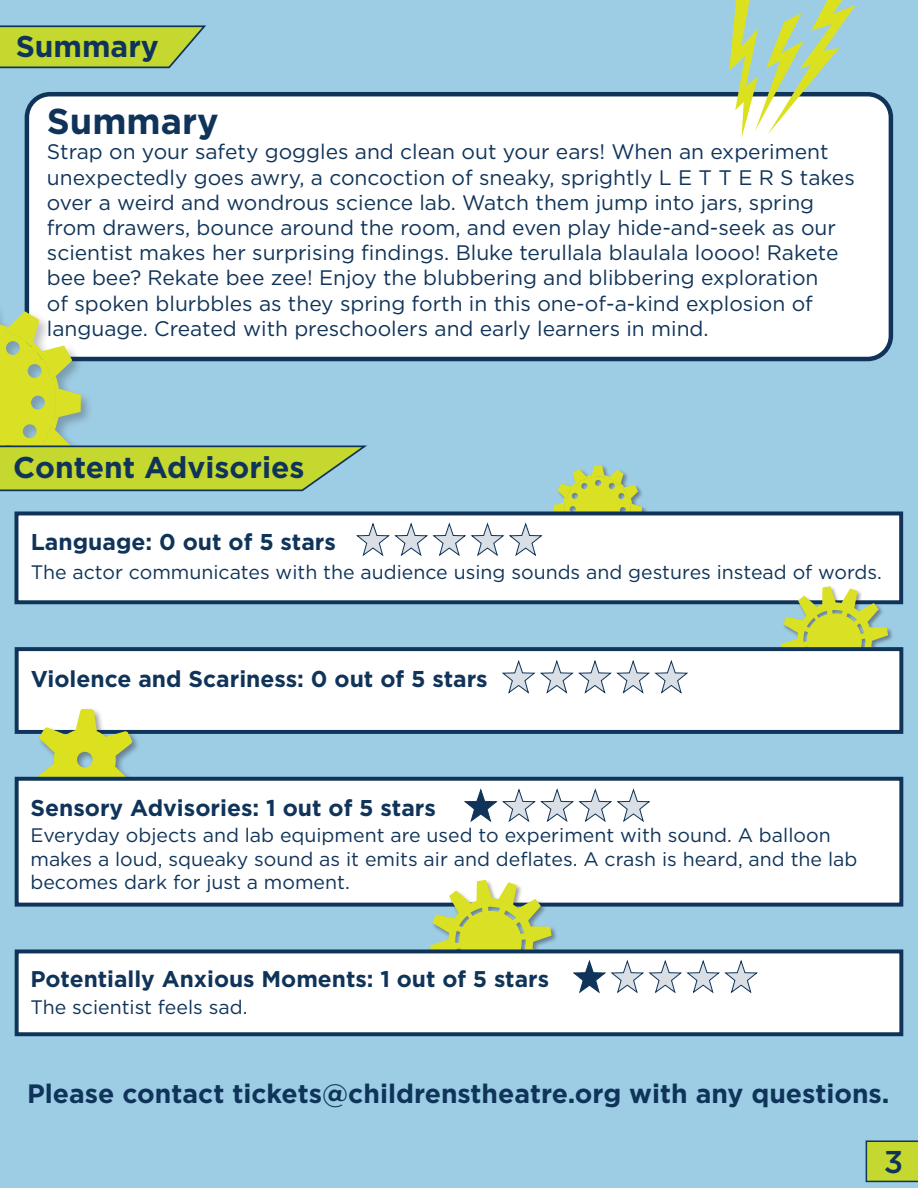
<style>
.page{position:relative;width:918px;height:1188px;background:#9dcde5}
.page>*{position:absolute;margin:0;border:0;box-sizing:border-box;transform-origin:0 0}
.t1{font:700 36px "Gotham";color:#103459}
.page_numbers{font:500 31.5px "Gotham";color:#103459}
.t2{font:700 30px "Gotham";color:#103459}
.t3{font:700 26.55px "Gotham";color:#103459}
.t4{font:700 22.95px "Gotham";color:#103459}
.t5{font:700 22.8px "Gotham";color:#103459}
.t6{font:21px/25.2px "Gotham";color:#103459}
.t7{font:19.5px/23.4px "Gotham";color:#103459}
</style>
<div class="page">
<svg style="left:865px;top:1140px;width:53px;height:43px;background:#b1c73b"></svg>
<div style="left:27px;top:94px;width:864px;height:265px;background:#fff;border-radius:23px"></div>
<div style="left:25px;top:92px;width:868px;height:269px;border:4px solid #103459;border-radius:23px"></div>
<svg style="left:0;top:25px;width:206px;height:44px;background:#b0c947"></svg>
<div style="left:0;top:299px;width:94px;height:177px;background:#231f20;opacity:.29"></div>
<svg style="left:0;top:311px;width:370px;height:181px"></svg>
<div style="left:552px;top:464px;width:96px;height:96px;background:#231f20;opacity:.44"></div>
<svg style="left:553px;top:465px;width:89px;height:46px"></svg>
<div style="left:15px;top:511px;width:888px;height:93px;background:#fff;border:4px solid #103459"></div>
<svg style="left:356px;top:523px;width:187px;height:34px"></svg>
<div style="left:780px;top:586px;width:114px;height:113px;background:#231f20;opacity:.44"></div>
<svg style="left:781px;top:586px;width:109px;height:61px"></svg>
<svg style="left:729px;top:0;width:152px;height:138px"></svg>
<div style="left:15px;top:647px;width:888px;height:87px;background:#fff;border:4px solid #103459"></div>
<svg style="left:502px;top:660px;width:186px;height:34px"></svg>
<div style="left:36px;top:707px;width:105px;height:113px;background:#231f20;opacity:.44"></div>
<svg style="left:37px;top:709px;width:95px;height:68px"></svg>
<div style="left:15px;top:777px;width:888px;height:130px;background:#fff;border:4px solid #103459"></div>
<svg style="left:464px;top:789px;width:187px;height:33px"></svg>
<div style="left:429px;top:878px;width:129px;height:130px;background:#231f20;opacity:.44"></div>
<svg style="left:430px;top:880px;width:124px;height:69px"></svg>
<div style="left:15px;top:949px;width:888px;height:87px;background:#fff;border:4px solid #103459"></div>
<svg style="left:572px;top:960px;width:186px;height:34px"></svg>
<p class="t2" style="left:16px;top:26px;width:145px">Summary</p>
<p class="t1" style="left:47px;top:98px;width:173px">Summary</p>
<p class="t6" style="left:47px;top:139px;width:809px">Strap on your safety goggles and clean out your ears! When an experiment unexpectedly goes awry, a concoction of sneaky, sprightly L E T T E R S takes over a weird and wondrous science lab. Watch them jump into jars, spring from drawers, bounce around the room, and even play hide-and-seek as our scientist makes her surprising findings. Bluke terullala blaulala loooo! Rakete bee bee? Rekate bee zee! Enjoy the blubbering and blibbering exploration<br>of spoken blurbbles as they spring forth in this one-of-a-kind explosion of language. Created with preschoolers and early learners in mind.</p>
<p class="t2" style="left:13px;top:448px;width:293px">Content Advisories</p>
<p class="t4" style="left:31px;top:526px;width:307px">Language: 0 out of 5 stars</p>
<p class="t7" style="left:31px;top:560px;width:853px">The actor communicates with the audience using sounds and gestures instead of words.</p>
<p class="t4" style="left:31px;top:664px;width:458px">Violence and Scariness: 0 out of 5 stars</p>
<p class="t4" style="left:30px;top:793px;width:407px">Sensory Advisories: 1 out of 5 stars</p>
<p class="t7" style="left:30px;top:823px;width:828px">Everyday objects and lab equipment are used to experiment with sound. A balloon makes a loud, squeaky sound as it emits air and deflates. A crash is heard, and the lab becomes dark for just a moment.</p>
<p class="t5" style="left:30px;top:964px;width:520px">Potentially Anxious Moments: 1 out of 5 stars</p>
<p class="t7" style="left:30px;top:995px;width:218px">The scientist feels sad.</p>
<p class="t3" style="left:27px;top:1076px;width:864px">Please contact tickets@childrenstheatre.org with any questions.</p>
<p class="page_numbers" style="left:884px;top:1141px;width:21px">3</p>
</div>
